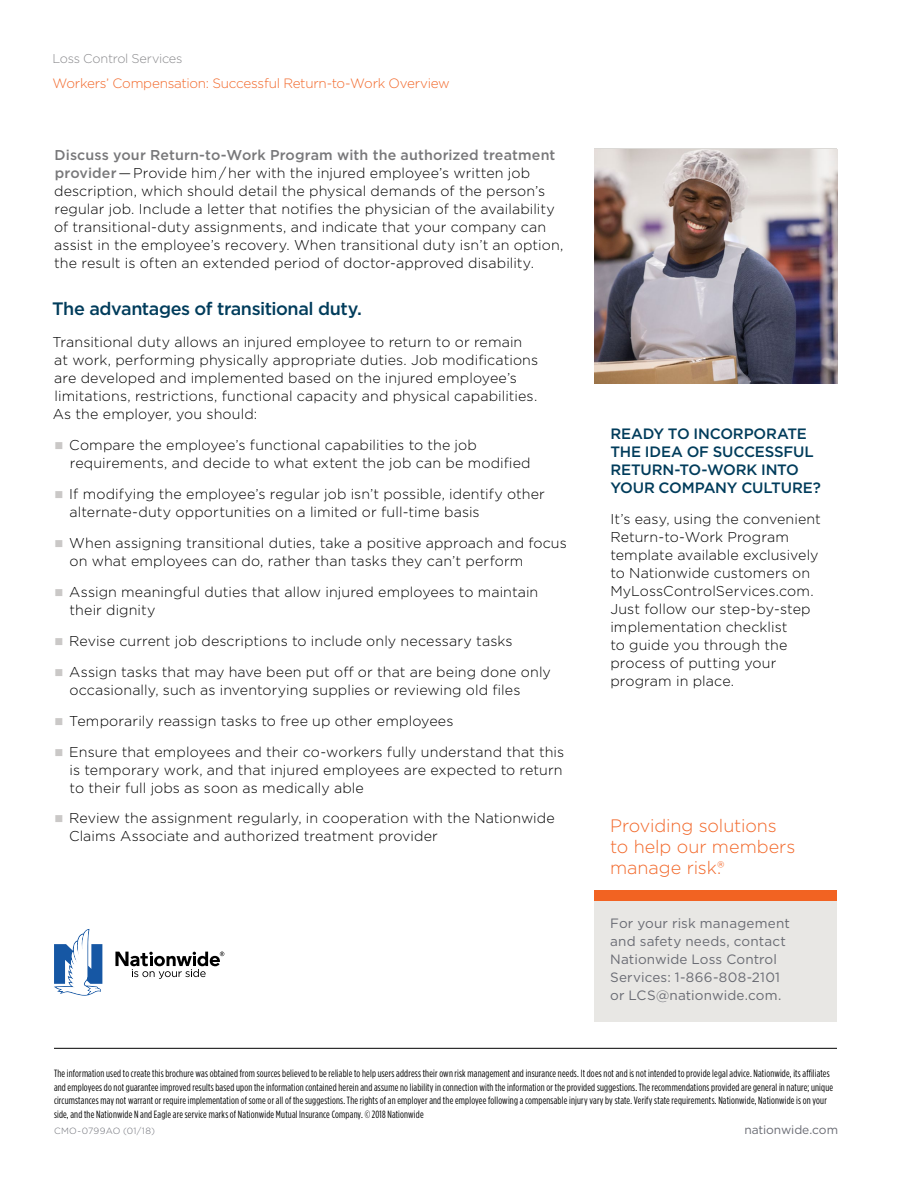
<style>
.page{position:relative;width:918px;height:1188px;background:#fff}
.page>*{position:absolute;margin:0;border:0;box-sizing:border-box;transform-origin:0 0}
.t1{font:300 18px/21px "Gotham";letter-spacing:-.005em;color:#f2682a}
.t2{font:500 18px "Gotham";letter-spacing:-.025em;color:#013c5b}
.t3{font:500 15px/18px "Gotham";letter-spacing:-.01em;color:#013c5b}
.t4{font:300 14.25px/18px "Gotham";letter-spacing:.005em;color:#000}
.t5{font:13.5px/18px "Gotham";letter-spacing:.01em;color:#696b73}
.t6{font:300 13.5px "Gotham";letter-spacing:-.02em;color:#f2682a}
.t7{font:300 12.75px "Gotham";letter-spacing:-.02em;color:#8a8a8d}
.t8{font:12px "Gotham";letter-spacing:-.01em;color:#696b73}
.t9{font:10.5px/13.5px "Gotham Condensed";letter-spacing:.015em;color:#000}
.t10{font:300 9px "Gotham";letter-spacing:.025em;color:#696b73}
.s1{font-weight:500;color:#78787a}
.s2{color:#cac8c7}
</style>
<div class="page">
<div style="left:594px;top:901px;width:243px;height:121px;background:#e8e7e4"></div>
<hr style="left:54px;top:1048px;width:783px;height:1px;background:#000">
<div style="left:594px;top:890px;width:243px;height:11px;background:#f26322"></div>
<svg style="left:54px;top:929px;width:48px;height:67px"></svg>
<svg style="left:115px;top:952px;width:109px;height:27px"></svg>
<img style="left:594px;top:149px;width:243px;height:235px">
<p class="t7" style="left:53px;top:50px;width:131px">Loss Control Services</p>
<p class="t6" style="left:52px;top:75px;width:399px">Workers’ Compensation: Successful Return-to-Work Overview</p>
<p class="t4" style="left:54px;top:145px;width:511px"><span class="s1">Discuss your Return-to-Work Program with the authorized treatment provider</span> — Provide him / her with the injured employee’s written job description, which should detail the physical demands of the person’s regular job. Include a letter that notifies the physician of the availability of transitional-duty assignments, and indicate that your company can assist in the employee’s recovery. When transitional duty isn’t an option, the result is often an extended period of doctor-approved disability.</p>
<p class="t2" style="left:52px;top:297px;width:311px">The advantages of transitional duty.</p>
<p class="t4" style="left:52px;top:332px;width:487px">Transitional duty allows an injured employee to return to or remain at work, performing physically appropriate duties. Job modifications are developed and implemented based on the injured employee’s limitations, restrictions, functional capacity and physical capabilities.<br>As the employer, you should:</p>
<p class="t4" style="left:70px;top:435px;width:462px;text-indent:-15px"><span class="s2">■</span> Compare the employee’s functional capabilities to the job requirements, and decide to what extent the job can be modified</p>
<p class="t4" style="left:70px;top:484px;width:477px;text-indent:-15px"><span class="s2">■</span> If modifying the employee’s regular job isn’t possible, identify other alternate-duty opportunities on a limited or full-time basis</p>
<p class="t4" style="left:69px;top:533px;width:499px;text-indent:-15px"><span class="s2">■</span> When assigning transitional duties, take a positive approach and focus on what employees can do, rather than tasks they can’t perform</p>
<p class="t4" style="left:70px;top:582px;width:470px;text-indent:-15px"><span class="s2">■</span> Assign meaningful duties that allow injured employees to maintain their dignity</p>
<p class="t4" style="left:54px;top:631px;width:460px"><span class="s2">■</span> Revise current job descriptions to include only necessary tasks</p>
<p class="t4" style="left:69px;top:662px;width:483px;text-indent:-15px"><span class="s2">■</span> Assign tasks that may have been put off or that are being done only occasionally, such as inventorying supplies or reviewing old files</p>
<p class="t4" style="left:54px;top:711px;width:401px"><span class="s2">■</span> Temporarily reassign tasks to free up other employees</p>
<p class="t4" style="left:70px;top:742px;width:496px;text-align:justify;text-indent:-15px"><span class="s2">■</span> Ensure that employees and their co-workers fully understand that this is temporary work, and that injured employees are expected to return to their full jobs as soon as medically able</p>
<p class="t4" style="left:69px;top:809px;width:487px;text-indent:-15px"><span class="s2">■</span> Review the assignment regularly, in cooperation with the Nationwide<br>Claims Associate and authorized treatment provider</p>
<p class="t3" style="left:610px;top:424px;width:212px">READY TO INCORPORATE<br>THE IDEA OF SUCCESSFUL<br>RETURN-TO-WORK INTO<br>YOUR COMPANY CULTURE?</p>
<p class="t4" style="left:610px;top:510px;width:212px">It’s easy, using the convenient<br>Return-to-Work Program template available exclusively to Nationwide customers on<br>MyLossControlServices.com.<br>Just follow our step-by-step implementation checklist<br>to guide you through the process of putting your program in place.</p>
<p class="t1" style="left:610px;top:815px;width:187px">Providing solutions to help our members manage risk.®</p>
<p class="t5" style="left:610px;top:914px;width:181px">For your risk management and safety needs, contact<br>Nationwide Loss Control<br>Services: 1-866-808-2101 or LCS@nationwide.com.</p>
<p class="t9" style="left:54px;top:1066px;width:781px">The information used to create this brochure was obtained from sources believed to be reliable to help users address their own risk management and insurance needs. It does not and is not intended to provide legal advice. Nationwide, its affiliates and employees do not guarantee improved results based upon the information contained herein and assume no liability in connection with the information or the provided suggestions. The recommendations provided are general in nature; unique circumstances may not warrant or require implementation of some or all of the suggestions. The rights of an employer and the employee following a compensable injury vary by state. Verify state requirements. Nationwide, Nationwide is on your side, and the Nationwide N and Eagle are service marks of Nationwide Mutual Insurance Company. © 2018 Nationwide</p>
<p class="t10" style="left:54px;top:1125px;width:102px">CMO-0799AO (01/18)</p>
<p class="t8" style="left:744px;top:1122px;width:95px">nationwide.com</p>
</div>
